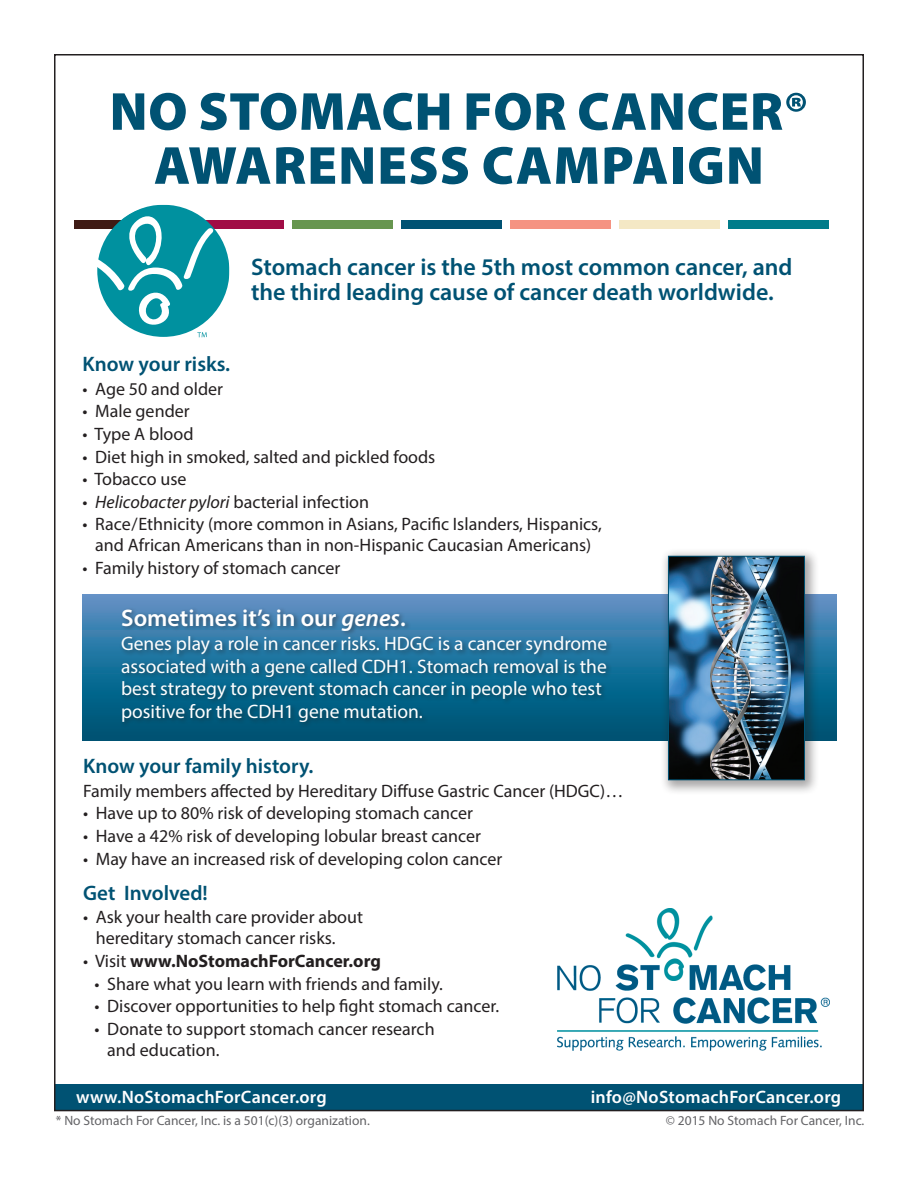
<style>
.page{position:relative;width:918px;height:1188px;background:#fff}
.page>*{position:absolute;margin:0;border:0;box-sizing:border-box;transform-origin:0 0}
.t1{font:900 54px/54px "Myriad Pro";letter-spacing:.01em;color:#005273;text-align:center}
.Body_SA__08{font:600 24px/25.5px "Myriad Pro";color:#005273}
.Primary_Subhead{font:600 24px "Myriad Pro";color:#fff}
.Secondary_Subhead{font:600 21px "Myriad Pro";color:#005273}
.Body_SA__08-2{font:19.5px/22.5px "Myriad Pro";color:#fff}
.Body_SA__015{font:18px/21px "Myriad Pro";color:#231f20}
.Body_SA__08-3{font:18px/21px "Myriad Pro";color:#231f20}
.Primary_Subhead-2{font:600 18px "Myriad Pro";letter-spacing:.015em;color:#fff}
.Body_SA__015-2{font:700 18px "Myriad Pro";color:#231f20}
.Body_SA__015-3{font:13.5px "Myriad Pro";color:#636366}
.s1{font-style:italic}
.s2{font-weight:400}
</style>
<div class="page">
<img style="left:558px;top:908px;width:272px;height:143px">
<svg style="left:83px;top:594px;width:754px;height:147px;background:#27719b"></svg>
<div style="left:659px;top:547px;width:161px;height:249px;background:#231f20;opacity:.4"></div>
<img style="left:670px;top:558px;width:133px;height:220px">
<div style="left:668px;top:556px;width:137px;height:224px;border:1px solid #005273"></div>
<div style="left:119px;top:607px;width:494px;height:121px;background:#231f20;opacity:.5"></div>
<div style="left:55px;top:1084px;width:808px;height:26px;background:#005273"></div>
<div style="left:728px;top:220px;width:101px;height:8px;background:#007c8a"></div>
<div style="left:619px;top:220px;width:101px;height:8px;background:#f4e8c5"></div>
<div style="left:510px;top:220px;width:101px;height:8px;background:#f59382"></div>
<div style="left:401px;top:220px;width:101px;height:8px;background:#005273"></div>
<div style="left:292px;top:220px;width:101px;height:8px;background:#67964f"></div>
<div style="left:183px;top:220px;width:101px;height:8px;background:#a10c45"></div>
<div style="left:75px;top:220px;width:100px;height:8px;background:#3f1b15"></div>
<svg style="left:94px;top:205px;width:135px;height:132px"></svg>
<p class="t1" style="left:110px;top:82px;width:701px">NO STOMACH FOR CANCER®<br>AWARENESS CAMPAIGN</p>
<p class="Body_SA__08" style="left:251px;top:253px;width:543px">Stomach cancer is the 5th most common cancer, and the third leading cause of cancer death worldwide.</p>
<p class="Secondary_Subhead" style="left:83px;top:351px;width:149px">Know your risks.</p>
<p class="Body_SA__015" style="left:83px;top:378px;width:142px">• Age 50 and older</p>
<p class="Body_SA__015" style="left:83px;top:400px;width:109px">• Male gender</p>
<p class="Body_SA__015" style="left:83px;top:423px;width:112px">• Type A blood</p>
<p class="Body_SA__015" style="left:83px;top:446px;width:354px">• Diet high in smoked, salted and pickled foods</p>
<p class="Body_SA__015" style="left:83px;top:468px;width:106px">• Tobacco use</p>
<p class="Body_SA__015" style="left:83px;top:491px;width:288px">• <span class="s1">Helicobacter pylori</span> bacterial infection</p>
<p class="Body_SA__015" style="left:83px;top:514px;width:521px;text-align:center">• Race/Ethnicity (more common in Asians, Pacific Islanders, Hispanics, and African Americans than in non-Hispanic Caucasian Americans)</p>
<p class="Body_SA__08-3" style="left:83px;top:557px;width:259px">• Family history of stomach cancer</p>
<p class="Primary_Subhead" style="left:121px;top:602px;width:286px">Sometimes it’s in our <span class="s1">genes</span>.</p>
<p class="Body_SA__08-2" style="left:121px;top:632px;width:488px">Genes play a role in cancer risks. HDGC is a cancer syndrome associated with a gene called CDH1. Stomach removal is the best strategy to prevent stomach cancer in people who test positive for the CDH1 gene mutation.</p>
<p class="Secondary_Subhead" style="left:83px;top:753px;width:232px">Know your family history.</p>
<p class="Body_SA__015" style="left:83px;top:780px;width:542px">Family members affected by Hereditary Diffuse Gastric Cancer (HDGC)…</p>
<p class="Body_SA__015" style="left:83px;top:802px;width:391px">• Have up to 80% risk of developing stomach cancer</p>
<p class="Body_SA__015" style="left:83px;top:825px;width:399px">• Have a 42% risk of developing lobular breast cancer</p>
<p class="Body_SA__08-3" style="left:83px;top:848px;width:421px">• May have an increased risk of developing colon cancer</p>
<p class="Secondary_Subhead" style="left:83px;top:880px;width:126px">Get Involved!</p>
<p class="Body_SA__015" style="left:96px;top:906px;width:269px;text-indent:-13px">• Ask your health care provider about hereditary stomach cancer risks.</p>
<p class="Body_SA__015-2" style="left:83px;top:949px;width:299px"><span class="s2">• Visit</span> www.NoStomachForCancer.org</p>
<p class="Body_SA__015" style="left:95px;top:973px;width:350px">• Share what you learn with friends and family.</p>
<p class="Body_SA__015" style="left:95px;top:995px;width:406px">• Discover opportunities to help fight stomach cancer.</p>
<p class="Body_SA__08-3" style="left:107px;top:1018px;width:329px;text-indent:-13px">• Donate to support stomach cancer research and education.</p>
<p class="Primary_Subhead-2" style="left:76px;top:1085px;width:252px">www.NoStomachForCancer.org</p>
<p class="Primary_Subhead-2" style="left:591px;top:1085px;width:252px">info@NoStomachForCancer.org</p>
<p class="Body_SA__015-3" style="left:56px;top:1112px;width:315px">* No Stomach For Cancer, Inc. is a 501(c)(3) organization.</p>
<p class="Body_SA__015-3" style="left:666px;top:1112px;width:200px">© 2015 No Stomach For Cancer, Inc.</p>
</div>
